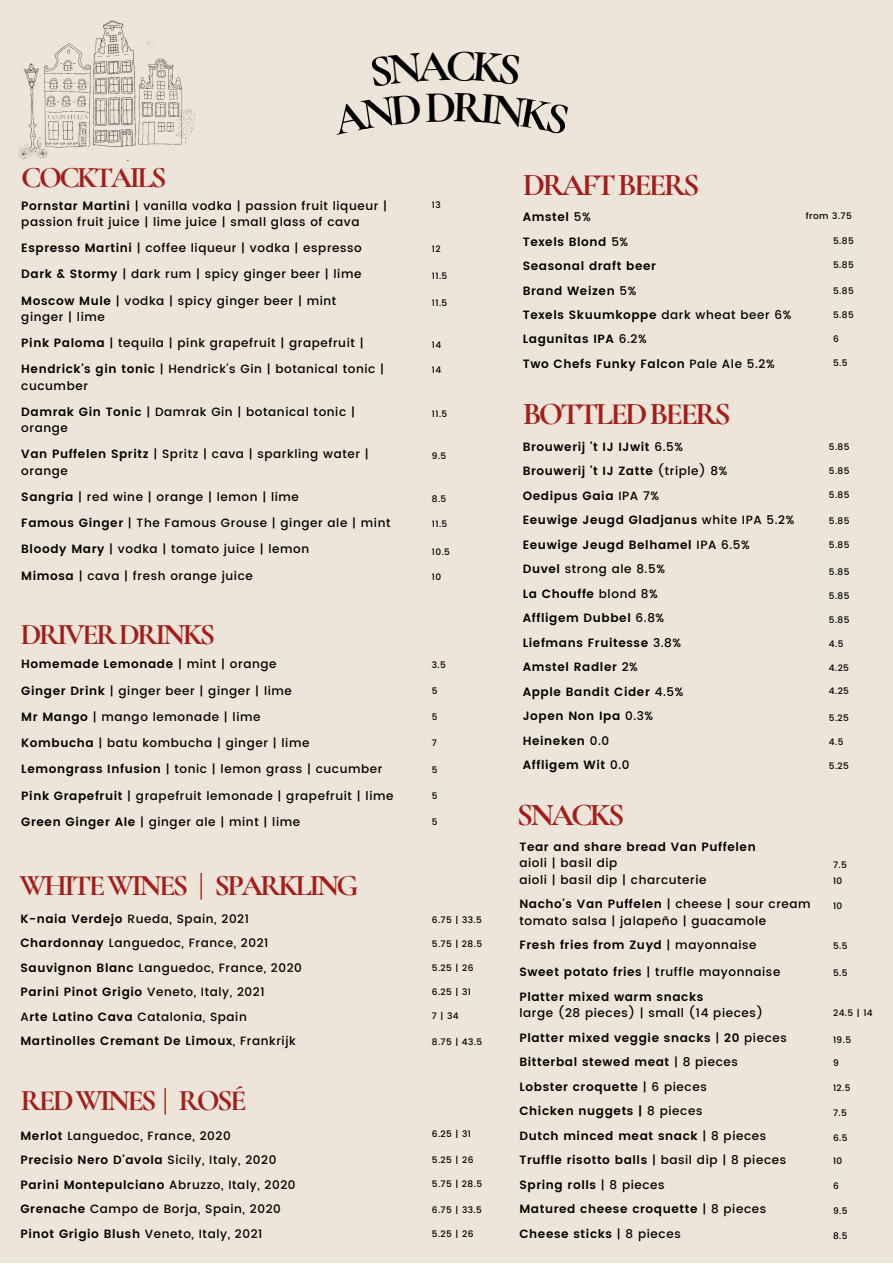
<style>
.page{position:relative;width:893px;height:1264px;background:#fff}
.page>*{position:absolute;margin:0;border:0;box-sizing:border-box;transform-origin:0 0}
.t1{font:700 31.8px "Cormorant Garamond";letter-spacing:-.085em;color:#a51d1b}
.t2{font:700 30px "Cormorant Garamond";letter-spacing:-.085em;color:#a51d1b}
.t3{font:500 12px/26.2px "Poppins";letter-spacing:.05em;color:#000}
.t4{font:600 12px/24.5px "Poppins";letter-spacing:.05em;color:#000}
.t5{font:500 9px/16.5px "Poppins";letter-spacing:.05em;color:#000}
.s1{font-weight:600}
.s2{font-weight:500}
</style>
<div class="page">
<div style="left:0;top:0;width:892px;height:1262px;background:#ede5d9"></div>
<img style="left:19px;top:21px;width:177px;height:139px">
<h2 class="t2" style="left:21px;top:160px;width:147px">COCKTAILS</h2>
<p class="t3" style="left:21px;top:197px;width:367px;line-height:16.2px"><span class="s1">Pornstar Martini</span> | vanilla vodka | passion fruit liqueur | passion fruit juice | lime juice | small glass of cava</p>
<p class="t3" style="left:21px;top:235px;width:342px;text-align:justify"><span class="s1">Espresso Martini</span> | coffee liqueur | vodka | espresso <span class="s1">Dark &amp; Stormy</span> | dark rum | spicy ginger beer | lime <span class="s1">Moscow Mule</span> | vodka | spicy ginger beer | mint</p>
<p class="t3" style="left:21px;top:304px;width:364px">ginger | lime<br><span class="s1">Pink Paloma</span> | tequila | pink grapefruit | grapefruit |<br><span class="s1">Hendrick's gin tonic</span> | Hendrick's Gin | botanical tonic |</p>
<p class="t3" style="left:21px;top:372px;width:335px">cucumber<br><span class="s1">Damrak Gin Tonic</span> | Damrak Gin | botanical tonic |</p>
<p class="t3" style="left:21px;top:415px;width:349px">orange<br><span class="s1">Van Puffelen Spritz</span> | Spritz | cava | sparkling water |</p>
<p class="t3" style="left:21px;top:457px;width:371px">orange<br><span class="s1">Sangria</span> | red wine | orange | lemon | lime<br><span class="s1">Famous Ginger</span> | The Famous Grouse | ginger ale | mint <span class="s1">Bloody Mary</span> | vodka | tomato juice | lemon<br><span class="s1">Mimosa</span> | cava | fresh orange juice</p>
<h2 class="t2" style="left:20px;top:616px;width:196px">DRIVERDRINKS</h2>
<p class="t3" style="left:21px;top:651px;width:374px"><span class="s1">Homemade Lemonade</span> | mint | orange<br><span class="s1">Ginger Drink</span> | ginger beer | ginger | lime<br><span class="s1">Mr Mango</span> | mango lemonade | lime<br><span class="s1">Kombucha</span> | batu kombucha | ginger | lime <span class="s1">Lemongrass Infusion</span> | tonic | lemon grass | cucumber <span class="s1">Pink Grapefruit</span> | grapefruit lemonade | grapefruit | lime <span class="s1">Green Ginger Ale</span> | ginger ale | mint | lime</p>
<h2 class="t2" style="left:20px;top:867px;width:340px">WHITEWINES | SPARKLING</h2>
<p class="t5" style="left:432px;top:197px;width:10px">13</p>
<p class="t5" style="left:432px;top:241px;width:10px">12</p>
<p class="t5" style="left:432px;top:268px;width:17px">11.5</p>
<p class="t5" style="left:432px;top:295px;width:17px">11.5</p>
<p class="t5" style="left:432px;top:337px;width:11px">14</p>
<p class="t5" style="left:432px;top:362px;width:11px">14</p>
<p class="t5" style="left:432px;top:405px;width:17px">11.5</p>
<p class="t5" style="left:432px;top:447px;width:16px">9.5</p>
<p class="t5" style="left:432px;top:491px;width:16px">8.5</p>
<p class="t5" style="left:432px;top:516px;width:17px">11.5</p>
<p class="t5" style="left:432px;top:543px;width:20px">10.5</p>
<p class="t5" style="left:432px;top:568px;width:11px">10</p>
<p class="t5" style="left:432px;top:656px;width:16px">3.5</p>
<p class="t5" style="left:432px;top:682px;width:7px">5</p>
<p class="t5" style="left:432px;top:708px;width:7px">5</p>
<p class="t5" style="left:432px;top:735px;width:7px">7</p>
<p class="t5" style="left:432px;top:761px;width:7px">5</p>
<p class="t5" style="left:432px;top:787px;width:7px">5</p>
<p class="t5" style="left:432px;top:813px;width:7px">5</p>
<p class="t3" style="left:20px;top:906px;width:283px;line-height:24.5px"><span class="s1">K-naia Verdejo</span> Rueda, Spain, 2021<br><span class="s1">Chardonnay</span> Languedoc, France, 2021<br><span class="s1">Sauvignon Blanc</span> Languedoc, France, 2020<br><span class="s1">Parini Pinot Grigio</span> Veneto, Italy, 2021<br>A<span class="s1">rte Latino Cava</span> Catalonia, Spain <span class="s1">Martinolles Cremant De Limoux</span>, Frankrijk</p>
<p class="t5" style="left:432px;top:911px;width:52px">6.75 | 33.5</p>
<p class="t5" style="left:432px;top:935px;width:52px">5.75 | 28.5</p>
<p class="t5" style="left:432px;top:959px;width:43px">5.25 | 26</p>
<p class="t5" style="left:432px;top:983px;width:41px">6.25 | 31</p>
<p class="t5" style="left:432px;top:1007px;width:28px">7|34</p>
<p class="t5" style="left:432px;top:1033px;width:52px">8.75 | 43.5</p>
<h2 class="t2" style="left:20px;top:1081px;width:228px">REDWINES | ROSÉ</h2>
<p class="t3" style="left:20px;top:1123px;width:277px;line-height:24.5px"><span class="s1">Merlot</span> Languedoc, France, 2020<br><span class="s1">Precisio Nero D'avola</span> Sicily, Italy, 2020<br><span class="s1">Parini Montepulciano</span> Abruzzo, Italy, 2020<br><span class="s1">Grenache</span> Campo de Borja, Spain, 2020<br><span class="s1">Pinot Grigio Blush</span> Veneto, Italy, 2021</p>
<p class="t5" style="left:432px;top:1125px;width:41px">6.25 | 31</p>
<p class="t5" style="left:432px;top:1151px;width:43px">5.25 | 26</p>
<p class="t5" style="left:432px;top:1175px;width:52px">5.75 | 28.5</p>
<p class="t5" style="left:432px;top:1201px;width:52px">6.75 | 33.5</p>
<p class="t5" style="left:432px;top:1225px;width:43px">5.25 | 26</p>
<h1 class="t1" style="left:522px;top:165px;width:178px">DRAFTBEERS</h1>
<p class="t4" style="left:522px;top:205px;width:270px">Amstel <span class="s2">5%<br></span>Texels Blond <span class="s2">5%<br></span>Seasonal draft beer<br>Brand Weizen <span class="s2">5%<br></span>Texels Skuumkoppe <span class="s2">dark wheat beer 6%<br></span>Lagunitas IPA <span class="s2">6.2%<br></span>Two Chefs Funky Falcon <span class="s2">Pale Ale 5.2%</span></p>
<p class="t5" style="left:805px;top:208px;width:48px">from 3.75</p>
<p class="t5" style="left:833px;top:233px;width:22px">5.85</p>
<p class="t5" style="left:833px;top:257px;width:22px">5.85</p>
<p class="t5" style="left:833px;top:283px;width:22px">5.85</p>
<p class="t5" style="left:833px;top:307px;width:22px">5.85</p>
<p class="t5" style="left:833px;top:331px;width:7px">6</p>
<p class="t5" style="left:833px;top:355px;width:16px">5.5</p>
<h1 class="t1" style="left:522px;top:395px;width:210px">BOTTLEDBEERS</h1>
<p class="t4" style="left:522px;top:434px;width:273px">Brouwerij 't IJ IJwit <span class="s2">6.5%<br></span>Brouwerij 't IJ Zatte <span class="s2">(triple) 8%<br></span>Oedipus Gaia <span class="s2">IPA 7%<br></span>Eeuwige Jeugd Gladjanus <span class="s2">white IPA 5.2%<br></span>Eeuwige Jeugd Belhamel <span class="s2">IPA 6.5%<br></span>Duvel <span class="s2">strong ale 8.5%<br></span>La Chouffe <span class="s2">blond 8%<br></span>Affligem Dubbel <span class="s2">6.8%<br></span>Liefmans Fruitesse <span class="s2">3.8%<br></span>Amstel Radler <span class="s2">2%<br></span>Apple Bandit Cider <span class="s2">4.5%<br></span>Jopen Non Ipa <span class="s2">0.3%<br></span>Heineken <span class="s2">0.0<br></span>Affligem Wit <span class="s2">0.0</span></p>
<h1 class="t1" style="left:517px;top:795px;width:109px">SNACKS</h1>
<p class="t5" style="left:828px;top:438px;width:22px">5.85</p>
<p class="t5" style="left:828px;top:462px;width:22px">5.85</p>
<p class="t5" style="left:828px;top:486px;width:22px">5.85</p>
<p class="t5" style="left:828px;top:513px;width:22px">5.85</p>
<p class="t5" style="left:828px;top:537px;width:22px">5.85</p>
<p class="t5" style="left:828px;top:563px;width:22px">5.85</p>
<p class="t5" style="left:828px;top:587px;width:22px">5.85</p>
<p class="t5" style="left:828px;top:611px;width:22px">5.85</p>
<p class="t5" style="left:828px;top:635px;width:16px">4.5</p>
<p class="t5" style="left:828px;top:659px;width:22px">4.25</p>
<p class="t5" style="left:828px;top:683px;width:22px">4.25</p>
<p class="t5" style="left:828px;top:709px;width:22px">5.25</p>
<p class="t5" style="left:828px;top:733px;width:16px">4.5</p>
<p class="t5" style="left:828px;top:757px;width:22px">5.25</p>
<p class="t4" style="left:519px;top:834px;width:238px">Tear and share bread Van Puffelen</p>
<p class="t3" style="left:519px;top:855px;width:189px;line-height:16.5px">aioli | basil dip<br>aioli | basil dip | charcuterie</p>
<p class="t3" style="left:519px;top:896px;width:293px;line-height:16.5px"><span class="s1">Nacho's Van Puffelen</span> | cheese | sour cream tomato salsa | jalapeño | guacamole</p>
<p class="t4" style="left:519px;top:933px;width:239px">Fresh fries from Zuyd <span class="s2">| mayonnaise</span></p>
<p class="t4" style="left:519px;top:960px;width:262px">Sweet potato fries <span class="s2">| truffle mayonnaise<br></span>Platter mixed warm snacks</p>
<p class="t4" style="left:519px;top:1001px;width:269px"><span class="s2">large (28 pieces) | small (14 pieces)<br></span>Platter mixed veggie snacks <span class="s2">|</span> 20 <span class="s2">pieces<br></span>Bitterbal stewed meat <span class="s2">| 8 pieces<br></span>Lobster croquette <span class="s2">| 6 pieces<br></span>Chicken nuggets | <span class="s2">8 pieces<br></span>Dutch minced meat snack <span class="s2">| 8 pieces<br></span>Truffle risotto balls <span class="s2">| basil dip | 8 pieces<br></span>Spring rolls <span class="s2">| 8 pieces<br></span>Matured cheese croquette <span class="s2">| 8 pieces<br></span>Cheese sticks <span class="s2">| 8 pieces</span></p>
<p class="t5" style="left:833px;top:856px;width:15px">7.5<br>10</p>
<p class="t5" style="left:833px;top:898px;width:11px">10</p>
<p class="t5" style="left:833px;top:937px;width:16px">5.5</p>
<p class="t5" style="left:833px;top:964px;width:16px">5.5</p>
<p class="t5" style="left:833px;top:1004px;width:41px">24.5 | 14</p>
<p class="t5" style="left:833px;top:1031px;width:20px">19.5</p>
<p class="t5" style="left:833px;top:1054px;width:7px">9</p>
<p class="t5" style="left:833px;top:1079px;width:19px">12.5</p>
<p class="t5" style="left:833px;top:1104px;width:15px">7.5</p>
<p class="t5" style="left:833px;top:1129px;width:16px">6.5</p>
<p class="t5" style="left:833px;top:1152px;width:11px">10</p>
<p class="t5" style="left:833px;top:1177px;width:7px">6</p>
<p class="t5" style="left:833px;top:1202px;width:16px">9.5</p>
<p class="t5" style="left:833px;top:1227px;width:16px">8.5</p>
</div>
